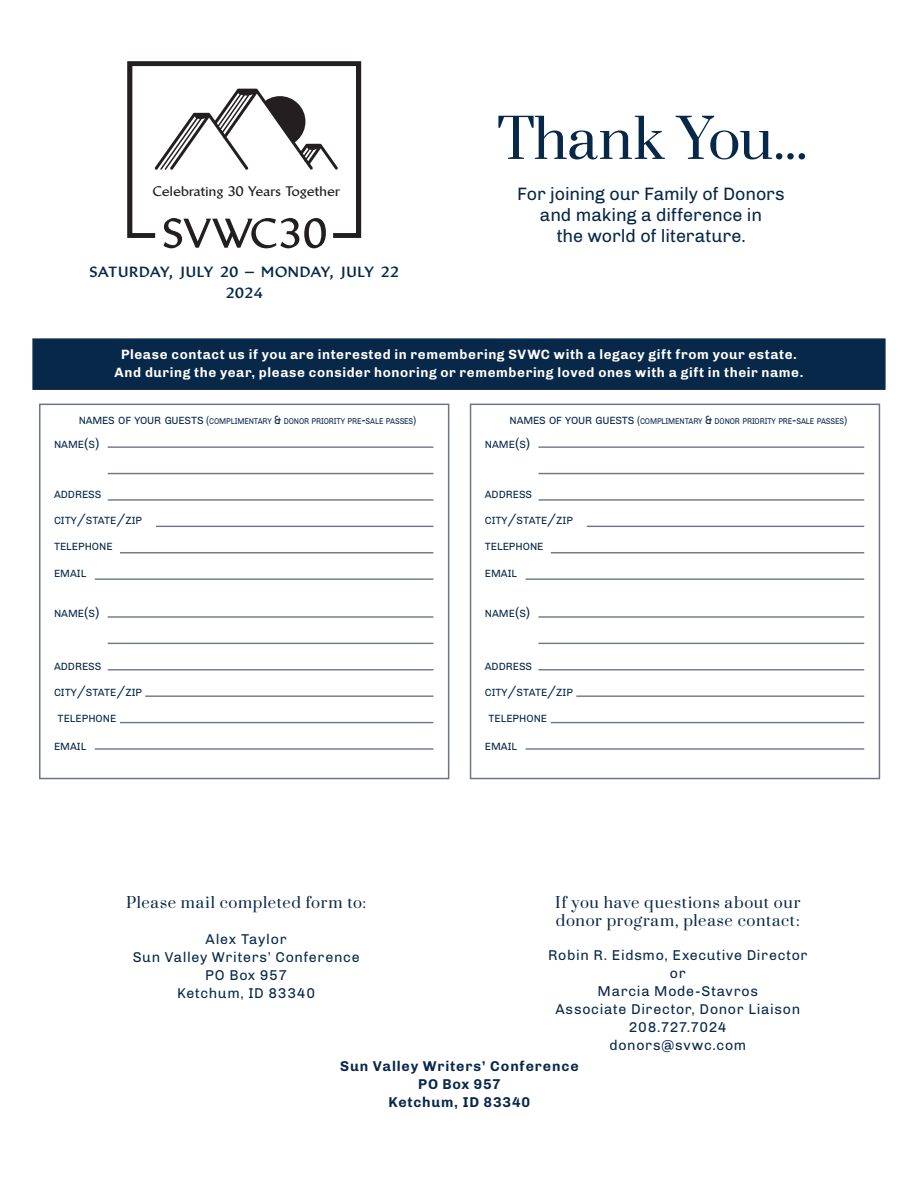
<style>
.page{position:relative;width:918px;height:1188px;background:#fff}
.page>*{position:absolute;margin:0;border:0;box-sizing:border-box;transform-origin:0 0}
.t1{font:54px "Prata";letter-spacing:-.01em;color:#082849}
.Title_Subhead{font:18px/21px "Chivo";letter-spacing:-.005em;color:#082849;text-align:center}
.t2{font:700 18px "Brewery No 2 CYR";letter-spacing:.035em;color:#082849}
.Title_Subhead-2{font:15px "Prata";letter-spacing:.04em;color:#082849}
.Title_Subhead-3{font:14.25px/18px "Chivo";letter-spacing:.045em;color:#082849;text-align:center}
.Title_Subhead-4{font:700 14.25px "Chivo";letter-spacing:.06em;color:#082849}
.t3{font:700 13.5px "Chivo";letter-spacing:.045em;color:#fff}
.t4{font:700 13.35px "Brewery No 2 CYR";letter-spacing:.025em;color:#231f20}
.Title_Subhead-5{font:10.5px "Chivo";color:#082849}
.Title_Subhead-6{font:8.4px "Chivo";letter-spacing:-.015em;color:#082849;scale:.9 1}
.s1{font-size:10.5px}
.s2{font-size:12px}
.s3{font-size:15px}
</style>
<div class="page">
<div style="left:32px;top:338px;width:854px;height:52px;background:#082849;border:2px solid #082849"></div>
<div style="left:39px;top:404px;width:410px;height:375px;border:2px solid #70748b"></div>
<hr style="left:108px;top:446px;width:325px;height:2px;background:#70748b">
<hr style="left:108px;top:473px;width:325px;height:1px;background:#70748b">
<hr style="left:108px;top:499px;width:325px;height:2px;background:#70748b">
<hr style="left:156px;top:526px;width:277px;height:1px;background:#70748b">
<hr style="left:120px;top:552px;width:313px;height:1px;background:#70748b">
<hr style="left:95px;top:578px;width:338px;height:2px;background:#70748b">
<hr style="left:108px;top:616px;width:325px;height:2px;background:#70748b">
<hr style="left:108px;top:643px;width:325px;height:1px;background:#70748b">
<hr style="left:108px;top:669px;width:325px;height:1px;background:#70748b">
<hr style="left:145px;top:695px;width:288px;height:2px;background:#70748b">
<hr style="left:120px;top:722px;width:313px;height:1px;background:#70748b">
<hr style="left:95px;top:748px;width:338px;height:2px;background:#70748b">
<div style="left:470px;top:404px;width:410px;height:375px;border:2px solid #70748b"></div>
<hr style="left:539px;top:446px;width:325px;height:2px;background:#70748b">
<hr style="left:539px;top:473px;width:325px;height:1px;background:#70748b">
<hr style="left:539px;top:499px;width:325px;height:2px;background:#70748b">
<hr style="left:587px;top:526px;width:277px;height:1px;background:#70748b">
<hr style="left:551px;top:552px;width:313px;height:1px;background:#70748b">
<hr style="left:526px;top:578px;width:338px;height:2px;background:#70748b">
<hr style="left:539px;top:616px;width:325px;height:2px;background:#70748b">
<hr style="left:539px;top:643px;width:325px;height:1px;background:#70748b">
<hr style="left:539px;top:669px;width:325px;height:1px;background:#70748b">
<hr style="left:576px;top:695px;width:288px;height:2px;background:#70748b">
<hr style="left:551px;top:722px;width:313px;height:1px;background:#70748b">
<hr style="left:526px;top:748px;width:338px;height:2px;background:#70748b">
<svg style="left:127px;top:61px;width:234px;height:187px"></svg>
<p class="t4" style="left:153px;top:183px;width:189px">Celebrating 30 Years Together</p>
<p class="t2" style="left:89px;top:259px;width:311px">saturday, july 20 – monday, july 22</p>
<p class="t2" style="left:226px;top:280px;width:38px">2024</p>
<p class="t1" style="left:497px;top:105px;width:312px">Thank You...</p>
<p class="Title_Subhead" style="left:517px;top:184px;width:269px">For joining our Family of Donors and making a difference in<br>the world of literature.</p>
<p class="t3" style="left:121px;top:347px;width:677px">Please contact us if you are interested in remembering SVWC with a legacy gift from your estate.</p>
<p class="t3" style="left:115px;top:365px;width:690px">And during the year, please consider honoring or remembering loved ones with a gift in their name.</p>
<p class="Title_Subhead-6" style="left:79px;top:416px;width:377px"><span class="s1">NAMES OF YOUR GUESTS</span> <span class="s2">(</span>COMPLIMENTARY <span class="s2">&amp;</span> DONOR PRIORITY PRE<span class="s2">-</span>SALE PASSES<span class="s2">)</span></p>
<p class="Title_Subhead-5" style="left:54px;top:439px;width:47px">NAME<span class="s3">(</span>S<span class="s3">)</span></p>
<p class="Title_Subhead-5" style="left:54px;top:488px;width:49px">ADDRESS</p>
<p class="Title_Subhead-5" style="left:54px;top:514px;width:90px">CITY<span class="s3">/</span>STATE<span class="s3">/</span>ZIP</p>
<p class="Title_Subhead-5" style="left:54px;top:541px;width:60px">TELEPHONE</p>
<p class="Title_Subhead-5" style="left:54px;top:567px;width:34px">EMAIL</p>
<p class="Title_Subhead-5" style="left:54px;top:607px;width:47px">NAME<span class="s3">(</span>S<span class="s3">)</span></p>
<p class="Title_Subhead-6" style="left:510px;top:416px;width:377px"><span class="s1">NAMES OF YOUR GUESTS</span> <span class="s2">(</span>COMPLIMENTARY <span class="s2">&amp;</span> DONOR PRIORITY PRE<span class="s2">-</span>SALE PASSES<span class="s2">)</span></p>
<p class="Title_Subhead-5" style="left:485px;top:439px;width:47px">NAME<span class="s3">(</span>S<span class="s3">)</span></p>
<p class="Title_Subhead-5" style="left:485px;top:488px;width:49px">ADDRESS</p>
<p class="Title_Subhead-5" style="left:485px;top:514px;width:90px">CITY<span class="s3">/</span>STATE<span class="s3">/</span>ZIP</p>
<p class="Title_Subhead-5" style="left:485px;top:541px;width:60px">TELEPHONE</p>
<p class="Title_Subhead-5" style="left:485px;top:567px;width:34px">EMAIL</p>
<p class="Title_Subhead-5" style="left:485px;top:607px;width:47px">NAME<span class="s3">(</span>S<span class="s3">)</span></p>
<p class="Title_Subhead-5" style="left:54px;top:660px;width:49px">ADDRESS</p>
<p class="Title_Subhead-5" style="left:54px;top:686px;width:90px">CITY<span class="s3">/</span>STATE<span class="s3">/</span>ZIP</p>
<p class="Title_Subhead-5" style="left:58px;top:712px;width:60px">TELEPHONE</p>
<p class="Title_Subhead-5" style="left:54px;top:740px;width:34px">EMAIL</p>
<p class="Title_Subhead-2" style="left:126px;top:893px;width:242px">Please mail completed form to:</p>
<p class="Title_Subhead-3" style="left:205px;top:930px;width:83px">Alex Taylor</p>
<p class="Title_Subhead-3" style="left:133px;top:948px;width:228px">Sun Valley Writers’ Conference<br>PO Box 957<br>Ketchum, ID 83340</p>
<p class="Title_Subhead-5" style="left:485px;top:660px;width:49px">ADDRESS</p>
<p class="Title_Subhead-5" style="left:485px;top:686px;width:90px">CITY<span class="s3">/</span>STATE<span class="s3">/</span>ZIP</p>
<p class="Title_Subhead-5" style="left:488px;top:712px;width:60px">TELEPHONE</p>
<p class="Title_Subhead-5" style="left:485px;top:740px;width:34px">EMAIL</p>
<p class="Title_Subhead-2" style="left:555px;top:893px;width:247px">If you have questions about our</p>
<p class="Title_Subhead-2" style="left:556px;top:911px;width:245px">donor program, please contact:</p>
<p class="Title_Subhead-3" style="left:548px;top:947px;width:261px">Robin R. Eidsmo, Executive Director</p>
<p class="Title_Subhead-3" style="left:670px;top:965px;width:17px">or</p>
<p class="Title_Subhead-3" style="left:555px;top:983px;width:246px">Marcia Mode-Stavros<br>Associate Director, Donor Liaison</p>
<p class="Title_Subhead-3" style="left:629px;top:1019px;width:99px">208.727.7024</p>
<p class="Title_Subhead-3" style="left:609px;top:1037px;width:138px">donors@svwc.com</p>
<p class="Title_Subhead-4" style="left:340px;top:1058px;width:240px">Sun Valley Writers’ Conference</p>
<p class="Title_Subhead-4" style="left:418px;top:1076px;width:84px">PO Box 957</p>
<p class="Title_Subhead-4" style="left:389px;top:1094px;width:143px">Ketchum, ID 83340</p>
</div>
